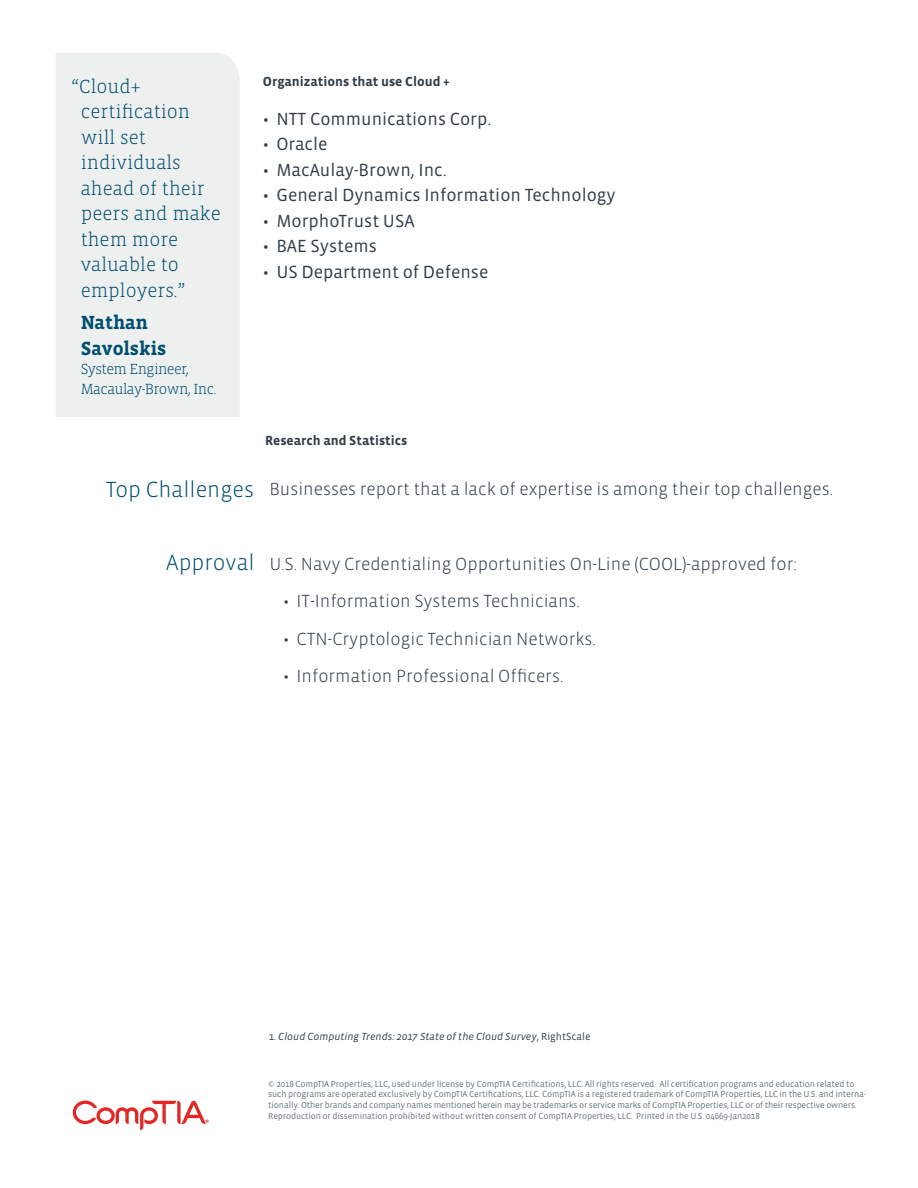
<style>
.page{position:relative;width:918px;height:1188px;background:#fff}
.page>*{position:absolute;margin:0;border:0;box-sizing:border-box;transform-origin:0 0}
.t1{font:300 22.5px "Vista Sans OT";color:#014f6e}
.t2{font:300 19.5px/25.5px "Vista Slab OT";color:#014f6e}
.t3{font:700 19.5px/25.5px "Vista Slab OT";color:#014f6e}
.t4{font:300 18px "Vista Sans OT";color:#323d47}
.t5{font:18px "Vista Sans OT";color:#323d47}
.t6{font:300 15px/19.5px "Vista Slab OT";letter-spacing:-.04em;color:#014f6e}
.t7{font:700 13.5px "Vista Sans OT";color:#323d47}
.t8{font:italic 10.5px "Vista Sans OT";color:#323d47}
.t9{font:9px/10.8px "Vista Sans OT";letter-spacing:-.015em;color:#6a747b}
.s1{font-style:normal}
</style>
<div class="page">
<div style="left:56px;top:53px;width:184px;height:364px;background:#eef0f0"></div>
<svg style="left:73px;top:1101px;width:136px;height:29px"></svg>
<h2 class="t2" style="left:81px;top:74px;width:142px;text-indent:-9px">“Cloud+ certification will set individuals ahead of their peers and make them more valuable to employers.”</h2>
<h2 class="t3" style="left:81px;top:310px;width:87px">Nathan<br>Savolskis</h2>
<h3 class="t6" style="left:81px;top:360px;width:137px">System Engineer,<br>Macaulay-Brown, Inc.</h3>
<h3 class="t7" style="left:263px;top:74px;width:189px">Organizations that use Cloud +</h3>
<h3 class="t5" style="left:263px;top:109px;width:230px">• NTT Communications Corp.</h3>
<h3 class="t5" style="left:263px;top:135px;width:66px">• Oracle</h3>
<h3 class="t5" style="left:263px;top:160px;width:185px">• MacAulay-Brown, Inc.</h3>
<h3 class="t5" style="left:263px;top:186px;width:354px">• General Dynamics Information Technology</h3>
<h3 class="t5" style="left:263px;top:211px;width:153px">• MorphoTrust USA</h3>
<h3 class="t5" style="left:263px;top:237px;width:116px">• BAE Systems</h3>
<h3 class="t5" style="left:263px;top:262px;width:227px">• US Department of Defense</h3>
<h3 class="t7" style="left:265px;top:433px;width:144px">Research and Statistics</h3>
<h1 class="t1" style="left:106px;top:478px;width:150px">Top Challenges</h1>
<h3 class="t4" style="left:270px;top:480px;width:565px">Businesses report that a lack of expertise is among their top challenges.</h3>
<h1 class="t1" style="left:166px;top:551px;width:90px">Approval</h1>
<h3 class="t4" style="left:270px;top:555px;width:529px">U.S. Navy Credentialing Opportunities On-Line (COOL)-approved for:</h3>
<h3 class="t4" style="left:283px;top:592px;width:299px">• IT-Information Systems Technicians.</h3>
<h3 class="t4" style="left:283px;top:630px;width:314px">• CTN-Cryptologic Technician Networks.</h3>
<h3 class="t4" style="left:283px;top:667px;width:282px">• Information Professional Officers.</h3>
<p class="t8" style="left:269px;top:1031px;width:323px"><span class="s1">1.</span> Cloud Computing Trends: 2017 State of the Cloud Survey<span class="s1">, RightScale</span></p>
<p class="t9" style="left:268px;top:1078px;width:599px">© 2018 CompTIA Properties, LLC, used under license by CompTIA Certifications, LLC. All rights reserved. All certification programs and education related to such programs are operated exclusively by CompTIA Certifications, LLC. CompTIA is a registered trademark of CompTIA Properties, LLC in the U.S. and interna&shy;tionally. Other brands and company names mentioned herein may be trademarks or service marks of CompTIA Properties, LLC or of their respective owners.<br>Reproduction or dissemination prohibited without written consent of CompTIA Properties, LLC. Printed in the U.S. 04669-Jan2018</p>
</div>
